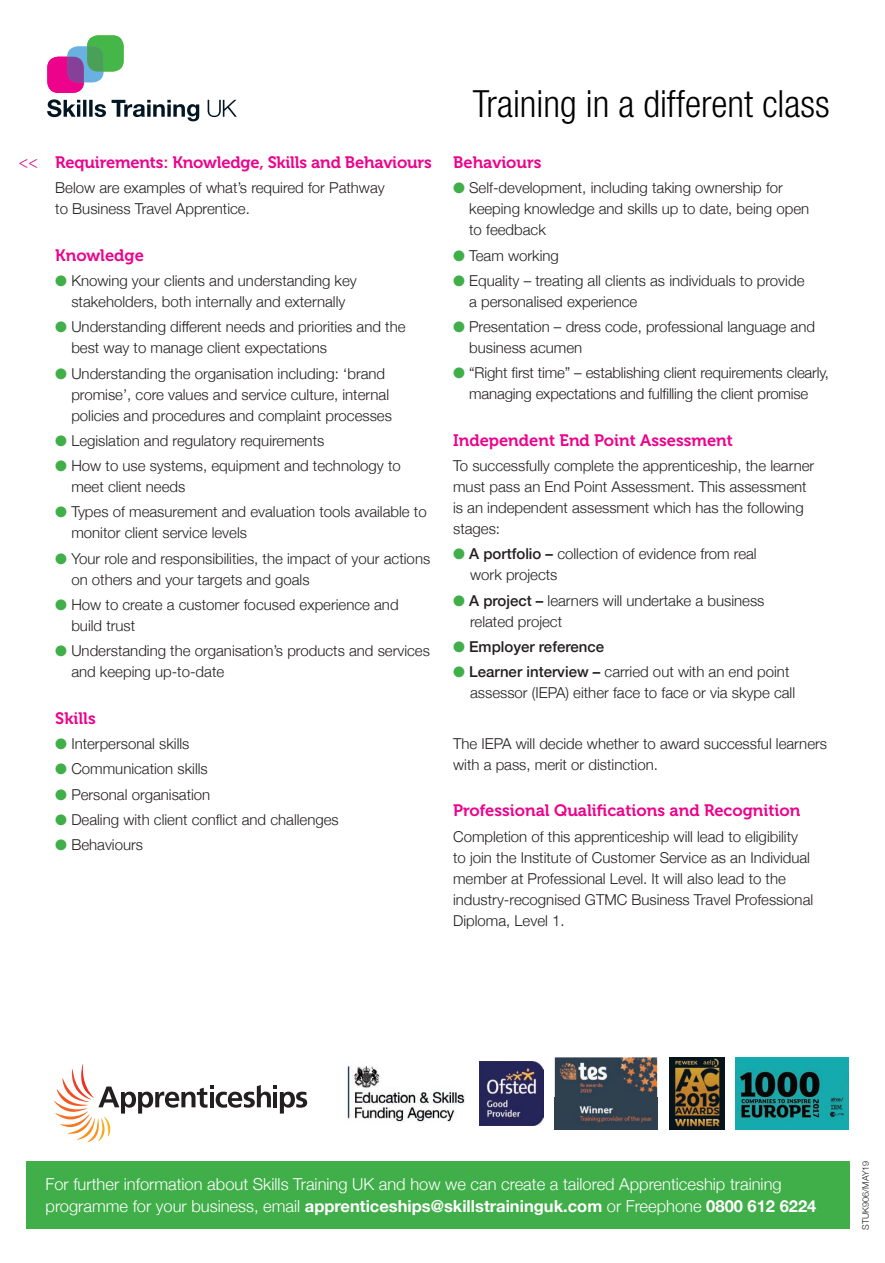
<style>
.page{position:relative;width:885px;height:1263px;background:#fff}
.page>*{position:absolute;margin:0;border:0;box-sizing:border-box;transform-origin:0 0}
.t1{font:300 condensed 37.5px "Helvetica Neue";color:#000}
.t2{font:300 16.5px/22.5px "Helvetica Neue";color:#fff}
.t3{font:16.5px "Museo 700";color:#ed028c}
.t4{font:300 15px/21px "Helvetica Neue";color:#231f20}
.t5{font:500 15px "Helvetica Neue";color:#231f20}
.t6{font:300 9px "Helvetica Neue";color:#231f20}
.s1{color:#40ae49}
.s2{font-weight:500}
.s3{font-weight:700}
</style>
<div class="page">
<div style="left:27px;top:1162px;width:822px;height:67px;background:#40ae49"></div>
<svg style="left:47px;top:35px;width:77px;height:58px"></svg>
<svg style="left:47px;top:99px;width:190px;height:22px"></svg>
<img style="left:479px;top:1062px;width:64px;height:63px">
<img style="left:347px;top:1065px;width:118px;height:57px">
<svg style="left:54px;top:1064px;width:253px;height:78px"></svg>
<hr style="left:273px;top:1092px;width:4px;height:15px;background:#231f20">
<img style="left:669px;top:1057px;width:55px;height:72px">
<img style="left:735px;top:1057px;width:113px;height:72px">
<img style="left:554px;top:1057px;width:103px;height:73px">
<img style="left:554px;top:1098px;width:103px;height:31px">
<p class="t3" style="left:55px;top:153px;width:378px">Requirements: Knowledge, Skills and Behaviours</p>
<p class="t4" style="left:55px;top:176px;width:331px">Below are examples of what’s required for Pathway to Business Travel Apprentice.</p>
<p class="t3" style="left:55px;top:246px;width:90px">Knowledge</p>
<p class="t4" style="left:55px;top:269px;width:303px;text-align:center"><span class="s1">●</span> Knowing your clients and understanding key stakeholders, both internally and externally</p>
<p class="t4" style="left:71px;top:315px;width:335px;text-indent:-16px"><span class="s1">●</span> Understanding different needs and priorities and the best way to manage client expectations</p>
<p class="t4" style="left:71px;top:362px;width:322px;text-indent:-16px"><span class="s1">●</span> Understanding the organisation including: ‘brand promise’, core values and service culture, internal policies and procedures and complaint processes</p>
<p class="t4" style="left:55px;top:429px;width:270px"><span class="s1">●</span> Legislation and regulatory requirements</p>
<p class="t4" style="left:71px;top:454px;width:331px;text-indent:-16px"><span class="s1">●</span> How to use systems, equipment and technology to meet client needs</p>
<p class="t4" style="left:71px;top:500px;width:357px;text-indent:-16px"><span class="s1">●</span> Types of measurement and evaluation tools available to monitor client service levels</p>
<p class="t4" style="left:71px;top:547px;width:360px;text-indent:-16px"><span class="s1">●</span> Your role and responsibilities, the impact of your actions on others and your targets and goals</p>
<p class="t4" style="left:71px;top:593px;width:329px;text-indent:-16px"><span class="s1">●</span> How to create a customer focused experience and build trust</p>
<p class="t4" style="left:71px;top:639px;width:360px;text-indent:-16px"><span class="s1">●</span> Understanding the organisation’s products and services and keeping up-to-date</p>
<p class="t3" style="left:55px;top:709px;width:42px">Skills</p>
<p class="t4" style="left:55px;top:732px;width:136px"><span class="s1">●</span> Interpersonal skills</p>
<p class="t4" style="left:55px;top:757px;width:154px"><span class="s1">●</span> Communication skills</p>
<p class="t4" style="left:55px;top:782px;width:156px"><span class="s1">●</span> Personal organisation</p>
<p class="t4" style="left:55px;top:808px;width:285px"><span class="s1">●</span> Dealing with client conflict and challenges</p>
<p class="t4" style="left:55px;top:833px;width:89px"><span class="s1">●</span> Behaviours</p>
<h1 class="t1" style="left:472px;top:82px;width:358px">Training in a different class</h1>
<p class="t3" style="left:453px;top:153px;width:90px">Behaviours</p>
<p class="t4" style="left:469px;top:176px;width:341px;text-indent:-16px"><span class="s1">●</span> Self-development, including taking ownership for keeping knowledge and skills up to date, being open to feedback</p>
<p class="t4" style="left:453px;top:244px;width:107px"><span class="s1">●</span> Team working</p>
<p class="t4" style="left:469px;top:269px;width:337px;text-indent:-16px"><span class="s1">●</span> Equality – treating all clients as individuals to provide a personalised experience</p>
<p class="t4" style="left:469px;top:315px;width:347px;text-indent:-16px"><span class="s1">●</span> Presentation – dress code, professional language and business acumen</p>
<p class="t4" style="left:453px;top:361px;width:377px;text-align:center"><span class="s1">●</span> “Right first time” – establishing client requirements clearly, managing expectations and fulfilling the client promise</p>
<p class="t3" style="left:453px;top:431px;width:281px">Independent End Point Assessment</p>
<p class="t4" style="left:453px;top:454px;width:362px">To successfully complete the apprenticeship, the learner must pass an End Point Assessment. This assessment is an independent assessment which has the following stages:</p>
<p class="t4" style="left:470px;top:542px;width:288px;text-indent:-17px"><span class="s1">●</span> <span class="s2">A portfolio –</span> collection of evidence from real work projects</p>
<p class="t4" style="left:470px;top:589px;width:296px;text-indent:-17px"><span class="s1">●</span> <span class="s2">A project –</span> learners will undertake a business related project</p>
<p class="t5" style="left:453px;top:634px;width:152px"><span class="s1">●</span> Employer reference</p>
<p class="t4" style="left:470px;top:660px;width:326px;text-indent:-17px"><span class="s1">●</span> <span class="s2">Learner interview –</span> carried out with an end point assessor (IEPA) either face to face or via skype call</p>
<p class="t4" style="left:453px;top:732px;width:375px">The IEPA will decide whether to award successful learners with a pass, merit or distinction.</p>
<p class="t3" style="left:453px;top:801px;width:348px">Professional Qualifications and Recognition</p>
<p class="t4" style="left:453px;top:824px;width:361px">Completion of this apprenticeship will lead to eligibility to join the Institute of Customer Service as an Individual member at Professional Level. It will also lead to the industry-recognised GTMC Business Travel Professional Diploma, Level 1.</p>
<p class="t2" style="left:45px;top:1171px;width:772px">For further information about Skills Training UK and how we can create a tailored Apprenticeship training programme for your business, email <span class="s3">apprenticeships@skillstraininguk.com</span> or Freephone <span class="s3">0800 612 6224</span></p>
<p class="t6" style="left:858px;top:1229px;width:70px;rotate:-90deg">STUK906/MAY19</p>
</div>
